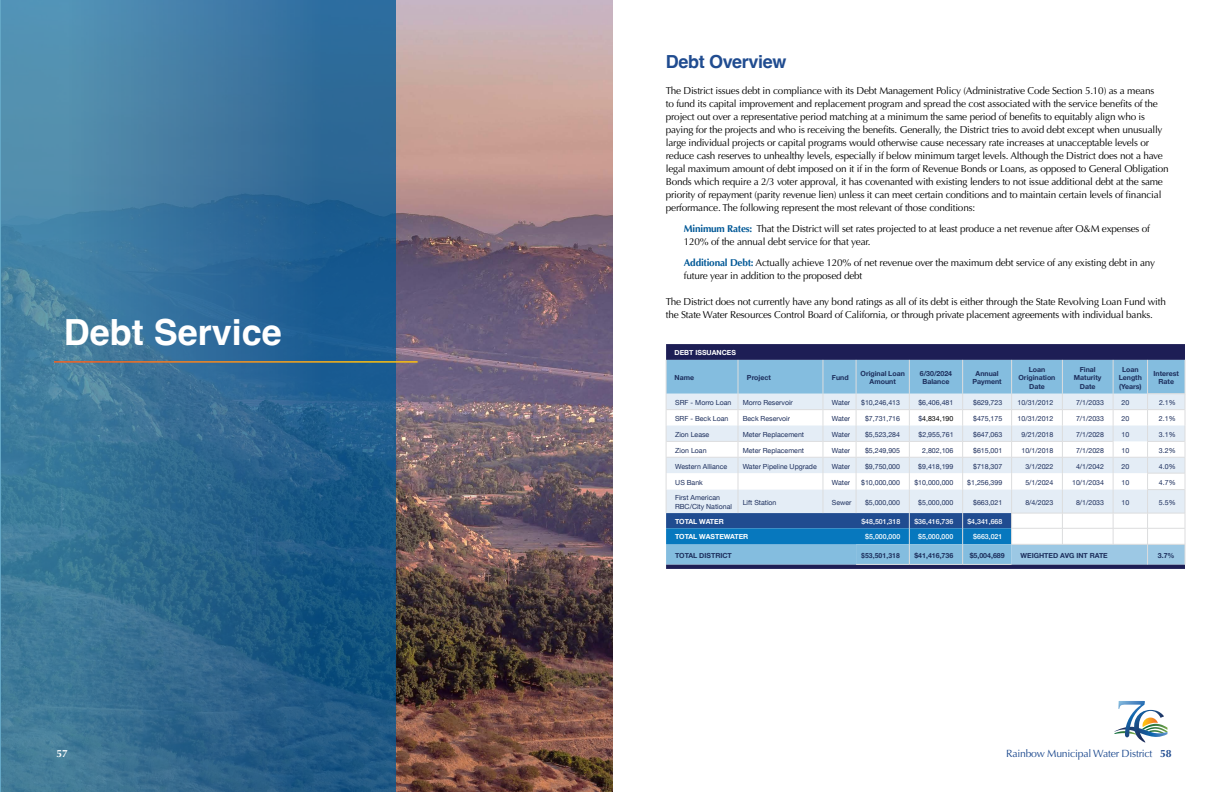
<style>
.page{position:relative;width:1224px;height:792px;background:#fff}
.page>*{position:absolute;margin:0;border:0;box-sizing:border-box;transform-origin:0 0}
.t1{font:700 36px "Helvetica";color:#fff}
.t2{font:700 18px "Helvetica";letter-spacing:-.02em;color:#204c90}
.t3{font:10.5px "Optima";letter-spacing:-.025em;color:#204c90}
.t4{font:700 10.5px "Optima";color:#fff}
.t5{font:10px/13px "Optima";letter-spacing:-.02em;color:#000}
.t6{font:7px/8.4px "Helvetica Neue";color:#1d2f5d}
.t7{font:700 7px/8.4px "Helvetica Neue";color:#1d2f5d;text-align:center}
.t8{font:500 7px "Helvetica Neue";color:#fff}
.t9{font:700 7px "Helvetica Neue";color:#fff}
.t10{font:700 7px "Helvetica";color:#1d2f5d}
.t11{font:7px "Helvetica Neue";color:#000}
.s1{font-weight:700;color:#015896}
.s2{color:#1d2f5d}
.s3{font-weight:700}
</style>
<div class="page">
<img style="left:395px;top:0;width:218px;height:792px">
<svg style="left:1114px;top:701px;width:53px;height:42px"></svg>
<svg style="left:0;top:0;width:395px;height:792px"></svg>
<hr style="left:54px;top:361px;width:364px;height:2px;background:#fff">
<svg style="left:666px;top:344px;width:519px;height:225px;fill:#1d1e55"></svg>
<div style="left:667px;top:360px;width:518px;height:34px;background:#84bddf"></div>
<hr style="left:856px;top:564px;width:53px;height:1px;background:#dcddde">
<hr style="left:909px;top:564px;width:54px;height:1px;background:#dcddde">
<hr style="left:963px;top:564px;width:49px;height:1px;background:#dcddde">
<hr style="left:666px;top:360px;width:1px;height:34px;background:#dcddde">
<hr style="left:738px;top:360px;width:1px;height:34px;background:#dcddde">
<hr style="left:823px;top:360px;width:1px;height:34px;background:#dcddde">
<hr style="left:856px;top:360px;width:1px;height:34px;background:#dcddde">
<hr style="left:909px;top:360px;width:1px;height:34px;background:#dcddde">
<hr style="left:962px;top:360px;width:1px;height:34px;background:#dcddde">
<hr style="left:1011px;top:360px;width:1px;height:34px;background:#dcddde">
<hr style="left:1062px;top:360px;width:1px;height:34px;background:#dcddde">
<hr style="left:1113px;top:360px;width:1px;height:34px;background:#dcddde">
<hr style="left:1147px;top:360px;width:1px;height:34px;background:#dcddde">
<hr style="left:1185px;top:360px;width:1px;height:34px;background:#dcddde">
<svg style="left:666px;top:394px;width:520px;height:170px"></svg>
<hr style="left:1011px;top:528px;width:52px;height:1px;background:#dcddde">
<hr style="left:1113px;top:513px;width:35px;height:1px;background:#dcddde">
<hr style="left:1148px;top:513px;width:37px;height:1px;background:#dcddde">
<hr style="left:1063px;top:528px;width:50px;height:1px;background:#dcddde">
<hr style="left:1113px;top:528px;width:35px;height:1px;background:#dcddde">
<hr style="left:1148px;top:528px;width:37px;height:1px;background:#dcddde">
<h1 class="t1" style="left:64px;top:311px;width:220px">Debt Service</h1>
<h2 class="t2" style="left:666px;top:50px;width:122px">Debt Overview</h2>
<p class="t5" style="left:666px;top:84px;width:504px">The District issues debt in compliance with its Debt Management Policy (Administrative Code Section 5.10) as a means<br>to fund its capital improvement and replacement program and spread the cost associated with the service benefits of the project out over a representative period matching at a minimum the same period of benefits to equitably align who is paying for the projects and who is receiving the benefits. Generally, the District tries to avoid debt except when unusually large individual projects or capital programs would otherwise cause necessary rate increases at unacceptable levels or reduce cash reserves to unhealthy levels, especially if below minimum target levels. Although the District does not a have legal maximum amount of debt imposed on it if in the form of Revenue Bonds or Loans, as opposed to General Obligation Bonds which require a 2/3 voter approval, it has covenanted with existing lenders to not issue additional debt at the same priority of repayment (parity revenue lien) unless it can meet certain conditions and to maintain certain levels of financial performance. The following represent the most relevant of those conditions:</p>
<p class="t5" style="left:684px;top:222px;width:468px"><span class="s1">Minimum Rates:</span> That the District will set rates projected to at least produce a net revenue after O&amp;M expenses of<br>120% of the annual debt service for that year.</p>
<p class="t5" style="left:684px;top:256px;width:473px"><span class="s1">Additional Debt:</span> Actually achieve 120% of net revenue over the maximum debt service of any existing debt in any future year in addition to the proposed debt</p>
<p class="t5" style="left:666px;top:295px;width:502px">The District does not currently have any bond ratings as all of its debt is either through the State Revolving Loan Fund with the State Water Resources Control Board of California, or through private placement agreements with individual banks.</p>
<p class="t9" style="left:675px;top:347px;width:63px">DEBT ISSUANCES</p>
<p class="t7" style="left:675px;top:374px;width:21px">Name</p>
<p class="t7" style="left:747px;top:374px;width:25px">Project</p>
<p class="t7" style="left:832px;top:374px;width:18px">Fund</p>
<p class="t7" style="left:861px;top:370px;width:46px">Original Loan<br>Amount</p>
<p class="t7" style="left:920px;top:370px;width:34px">6/30/2024<br>Balance</p>
<p class="t7" style="left:972px;top:370px;width:31px">Annual<br>Payment</p>
<p class="t7" style="left:1019px;top:365px;width:38px">Loan<br>Origination<br>Date</p>
<p class="t7" style="left:1074px;top:365px;width:29px">Final<br>Maturity<br>Date</p>
<p class="t7" style="left:1119px;top:365px;width:25px">Loan<br>Length (Years)</p>
<p class="t7" style="left:1154px;top:370px;width:27px">Interest<br>Rate</p>
<p class="t6" style="left:675px;top:399px;width:58px">SRF - Morro Loan</p>
<p class="t6" style="left:743px;top:399px;width:52px">Morro Reservoir</p>
<p class="t6" style="left:832px;top:399px;width:20px">Water</p>
<p class="t6" style="left:861px;top:399px;width:40px">$10,246,413</p>
<p class="t6" style="left:918px;top:399px;width:37px">$6,406,481</p>
<p class="t6" style="left:973px;top:399px;width:31px">$629,723</p>
<p class="t6" style="left:1018px;top:399px;width:37px">10/31/2012</p>
<p class="t6" style="left:1076px;top:399px;width:30px">7/1/2033</p>
<p class="t6" style="left:1122px;top:399px;width:9px">20</p>
<p class="t6" style="left:1159px;top:399px;width:18px">2.1%</p>
<p class="t6" style="left:675px;top:415px;width:55px">SRF - Beck Loan</p>
<p class="t6" style="left:743px;top:415px;width:49px">Beck Reservoir</p>
<p class="t6" style="left:832px;top:415px;width:20px">Water</p>
<p class="t6" style="left:865px;top:415px;width:37px">$7,731,716</p>
<p class="t11" style="left:918px;top:413px;width:37px"><span class="s2">$</span>4,834,190</p>
<p class="t6" style="left:973px;top:415px;width:31px">$475,175</p>
<p class="t6" style="left:1018px;top:415px;width:37px">10/31/2012</p>
<p class="t6" style="left:1076px;top:415px;width:30px">7/1/2033</p>
<p class="t6" style="left:1122px;top:415px;width:9px">20</p>
<p class="t6" style="left:1159px;top:415px;width:18px">2.1%</p>
<p class="t6" style="left:675px;top:430px;width:36px">Zion Lease</p>
<p class="t6" style="left:743px;top:430px;width:63px">Meter Replacement</p>
<p class="t6" style="left:832px;top:430px;width:20px">Water</p>
<p class="t6" style="left:865px;top:430px;width:37px">$5,523,284</p>
<p class="t6" style="left:919px;top:430px;width:37px">$2,955,761</p>
<p class="t6" style="left:973px;top:430px;width:31px">$647,063</p>
<p class="t6" style="left:1021px;top:430px;width:33px">9/21/2018</p>
<p class="t6" style="left:1076px;top:430px;width:30px">7/1/2028</p>
<p class="t6" style="left:1122px;top:430px;width:9px">10</p>
<p class="t6" style="left:1159px;top:430px;width:18px">3.1%</p>
<p class="t6" style="left:675px;top:446px;width:33px">Zion Loan</p>
<p class="t6" style="left:743px;top:446px;width:63px">Meter Replacement</p>
<p class="t6" style="left:832px;top:446px;width:20px">Water</p>
<p class="t6" style="left:865px;top:446px;width:37px">$5,249,905</p>
<p class="t6" style="left:922px;top:446px;width:33px">2,802,106</p>
<p class="t6" style="left:973px;top:446px;width:31px">$615,001</p>
<p class="t6" style="left:1021px;top:446px;width:33px">10/1/2018</p>
<p class="t6" style="left:1076px;top:446px;width:30px">7/1/2028</p>
<p class="t6" style="left:1121px;top:446px;width:9px">10</p>
<p class="t6" style="left:1159px;top:446px;width:18px">3.2%</p>
<p class="t6" style="left:675px;top:462px;width:53px">Western Alliance</p>
<p class="t6" style="left:743px;top:462px;width:76px">Water Pipeline Upgrade</p>
<p class="t6" style="left:832px;top:462px;width:20px">Water</p>
<p class="t6" style="left:865px;top:462px;width:37px">$9,750,000</p>
<p class="t6" style="left:918px;top:462px;width:37px">$9,418,199</p>
<p class="t6" style="left:973px;top:462px;width:31px">$718,307</p>
<p class="t6" style="left:1025px;top:462px;width:30px">3/1/2022</p>
<p class="t6" style="left:1076px;top:462px;width:30px">4/1/2042</p>
<p class="t6" style="left:1121px;top:462px;width:9px">20</p>
<p class="t6" style="left:1159px;top:462px;width:18px">4.0%</p>
<p class="t6" style="left:675px;top:478px;width:29px">US Bank</p>
<p class="t6" style="left:832px;top:478px;width:20px">Water</p>
<p class="t6" style="left:861px;top:478px;width:40px">$10,000,000</p>
<p class="t6" style="left:914px;top:478px;width:40px">$10,000,000</p>
<p class="t6" style="left:967px;top:478px;width:37px">$1,256,399</p>
<p class="t6" style="left:1025px;top:478px;width:30px">5/1/2024</p>
<p class="t6" style="left:1072px;top:478px;width:33px">10/1/2034</p>
<p class="t6" style="left:1121px;top:478px;width:9px">10</p>
<p class="t6" style="left:1159px;top:478px;width:18px">4.7%</p>
<p class="t6" style="left:675px;top:494px;width:59px">First American<br>RBC/City National</p>
<p class="t6" style="left:743px;top:498px;width:35px">Lift Station</p>
<p class="t6" style="left:832px;top:498px;width:21px">Sewer</p>
<p class="t6" style="left:865px;top:498px;width:37px">$5,000,000</p>
<p class="t6" style="left:918px;top:498px;width:37px">$5,000,000</p>
<p class="t6" style="left:973px;top:498px;width:31px">$663,021</p>
<p class="t6" style="left:1025px;top:498px;width:30px">8/4/2023</p>
<p class="t6" style="left:1076px;top:498px;width:30px">8/1/2033</p>
<p class="t6" style="left:1121px;top:498px;width:9px">10</p>
<p class="t6" style="left:1159px;top:498px;width:18px">5.5%</p>
<p class="t9" style="left:675px;top:516px;width:50px">TOTAL WATER</p>
<p class="t8" style="left:861px;top:516px;width:40px">$48,501,318</p>
<p class="t8" style="left:914px;top:516px;width:40px">$36,416,736</p>
<p class="t8" style="left:967px;top:516px;width:37px">$4,341,668</p>
<p class="t9" style="left:675px;top:531px;width:75px">TOTAL WASTEWATER</p>
<p class="t8" style="left:865px;top:531px;width:37px">$5,000,000</p>
<p class="t8" style="left:918px;top:531px;width:37px">$5,000,000</p>
<p class="t8" style="left:973px;top:531px;width:31px">$663,021</p>
<p class="t7" style="left:675px;top:551px;width:58px">TOTAL DISTRICT</p>
<p class="t10" style="left:861px;top:551px;width:40px">$53,501,318</p>
<p class="t7" style="left:914px;top:551px;width:40px">$41,416,736</p>
<p class="t7" style="left:970px;top:551px;width:37px">$5,004,689</p>
<p class="t7" style="left:1021px;top:551px;width:89px">WEIGHTED AVG INT RATE</p>
<p class="t7" style="left:1158px;top:551px;width:18px">3.7%</p>
<p class="t4" style="left:57px;top:748px;width:13px">57</p>
<p class="t3" style="left:1006px;top:748px;width:167px">Rainbow Municipal Water District <span class="s3">58</span></p>
</div>
